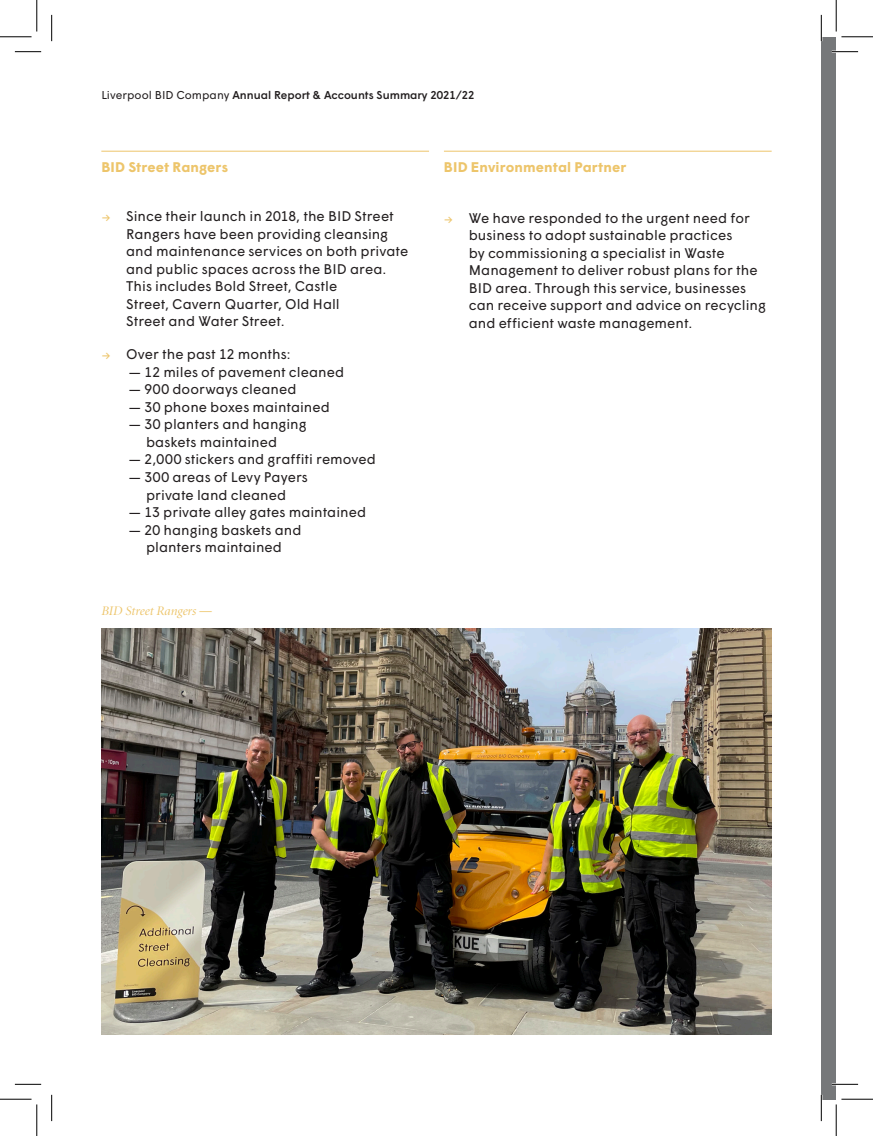
<style>
.page{position:relative;width:873px;height:1136px;background:#fff}
.page>*{position:absolute;margin:0;border:0;box-sizing:border-box;transform-origin:0 0}
.t1{font:14px/17.5px "Wigrum";letter-spacing:.005em;color:#231f20}
.t2{font:700 14px "Wigrum";letter-spacing:.01em;color:#edc56b}
.t3{font:italic 13.12px "Minion Display";color:#edc56b}
.t4{font:500 11.38px "Wigrum";color:#231f20}
.s1{font-weight:400}
.s2{font-size:12.25px;color:#edc56b}
.s3{font-family:"Myriad Pro";font-style:normal}
</style>
<div class="page">
<div style="left:821px;top:37px;width:14px;height:1061px;background:#76787a"></div>
<img style="left:101px;top:628px;width:670px;height:406px">
<hr style="left:101px;top:151px;width:328px;height:1px;background:#edc56b">
<hr style="left:444px;top:151px;width:327px;height:1px;background:#edc56b">
<hr style="left:831px;top:51px;width:26px;height:2px;background:#fff">
<hr style="left:831px;top:1082px;width:26px;height:3px;background:#fff">
<hr style="left:819px;top:15px;width:3px;height:26px;background:#fff">
<hr style="left:819px;top:1094px;width:3px;height:26px;background:#fff">
<svg style="left:15px;top:51px;width:26px;height:1px"></svg>
<svg style="left:831px;top:51px;width:26px;height:1px"></svg>
<svg style="left:15px;top:1083px;width:26px;height:1px"></svg>
<svg style="left:831px;top:1083px;width:26px;height:1px"></svg>
<svg style="left:51px;top:15px;width:1px;height:26px"></svg>
<svg style="left:51px;top:1094px;width:1px;height:26px"></svg>
<svg style="left:820px;top:15px;width:1px;height:26px"></svg>
<svg style="left:820px;top:1095px;width:1px;height:25px"></svg>
<hr style="left:0;top:36px;width:32px;height:1px;background:#000">
<hr style="left:841px;top:36px;width:31px;height:1px;background:#000">
<hr style="left:0;top:1098px;width:32px;height:1px;background:#000">
<hr style="left:841px;top:1098px;width:31px;height:1px;background:#000">
<hr style="left:36px;top:0;width:1px;height:31px;background:#000">
<hr style="left:36px;top:1104px;width:1px;height:31px;background:#000">
<hr style="left:835px;top:0;width:1px;height:31px;background:#000">
<hr style="left:835px;top:1104px;width:1px;height:31px;background:#000">
<p class="t4" style="left:101px;top:86px;width:374px"><span class="s1">Liverpool BID Company</span> Annual Report &amp; Accounts Summary 2021/22</p>
<p class="t2" style="left:101px;top:156px;width:128px">BID Street Rangers</p>
<p class="t2" style="left:444px;top:156px;width:184px">BID Environmental Partner</p>
<p class="t1" style="left:126px;top:206px;width:283px;text-indent:-25px"><span class="s2">→</span> Since their launch in 2018, the BID Street Rangers have been providing cleansing and maintenance services on both private and public spaces across the BID area.<br>This includes Bold Street, Castle<br>Street, Cavern Quarter, Old Hall<br>Street and Water Street.</p>
<p class="t1" style="left:101px;top:344px;width:191px"><span class="s2">→</span> Over the past 12 months:</p>
<p class="t1" style="left:129px;top:362px;width:217px">— 12 miles of pavement cleaned</p>
<p class="t1" style="left:129px;top:379px;width:169px">— 900 doorways cleaned</p>
<p class="t1" style="left:129px;top:397px;width:203px">— 30 phone boxes maintained</p>
<p class="t1" style="left:146px;top:414px;width:162px;text-indent:-17px">— 30 planters and hanging baskets maintained</p>
<p class="t1" style="left:129px;top:449px;width:249px">— 2,000 stickers and graffiti removed</p>
<p class="t1" style="left:129px;top:467px;width:181px;text-align:center">— 300 areas of Levy Payers private land cleaned</p>
<p class="t1" style="left:129px;top:502px;width:239px">— 13 private alley gates maintained</p>
<p class="t1" style="left:129px;top:519px;width:174px;text-align:center">— 20 hanging baskets and planters maintained</p>
<p class="t3" style="left:101px;top:604px;width:112px">BID Street Rangers <span class="s3">—</span></p>
<p class="t1" style="left:468px;top:208px;width:298px;text-indent:-25px"><span class="s2">→</span> We have responded to the urgent need for business to adopt sustainable practices<br>by commissioning a specialist in Waste Management to deliver robust plans for the BID area. Through this service, businesses can receive support and advice on recycling and efficient waste management.</p>
</div>
